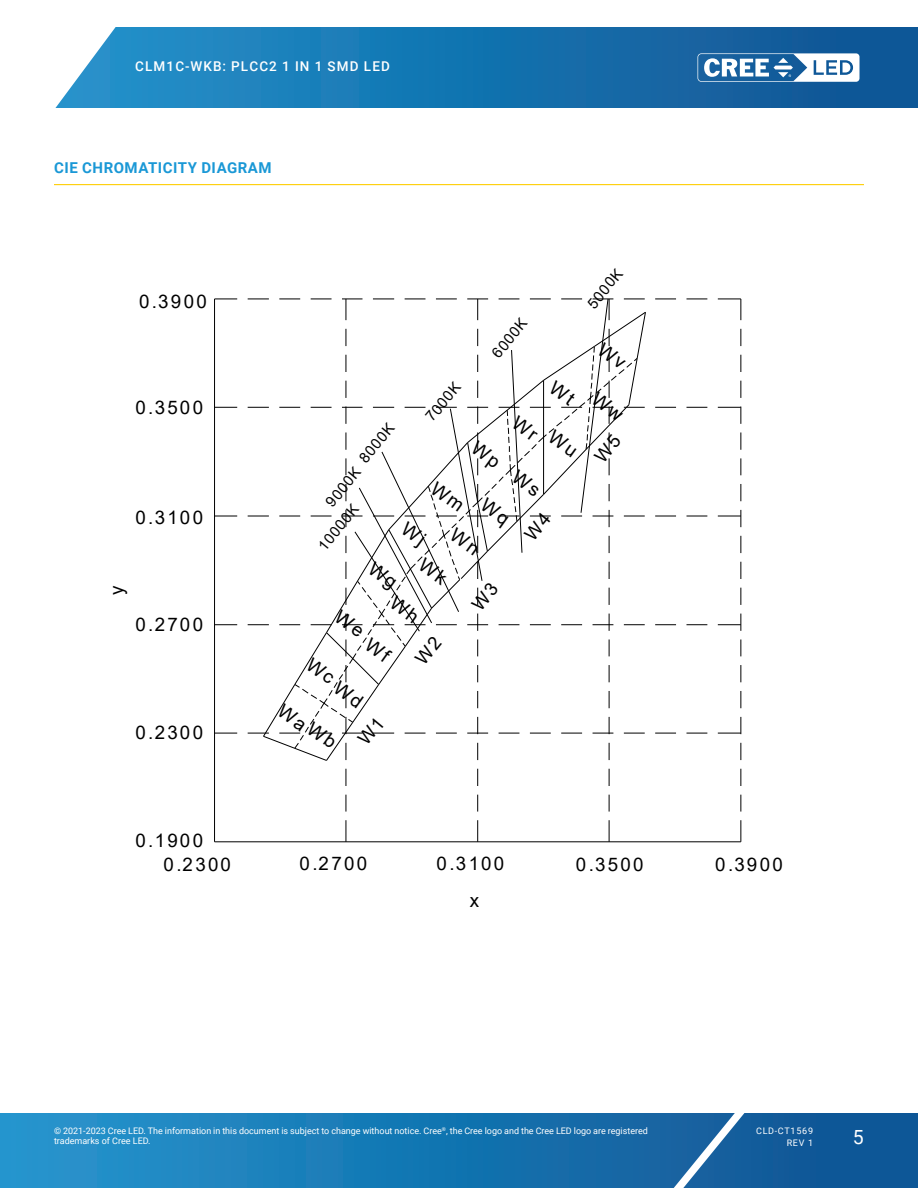
<style>
.page{position:relative;width:918px;height:1188px;background:#fff}
.page>*{position:absolute;margin:0;border:0;box-sizing:border-box;transform-origin:0 0}
.t1{font:19.5px "Roboto";color:#fff}
.t2{font:19.05px "Arial";color:#000}
.t3{font:18.75px "Arial";letter-spacing:.115em;color:#000}
.Section_heading_with_rule{font:700 15px "Roboto";letter-spacing:.035em;color:#1a98d6}
.t4{font:14.7px "Arial";color:#000}
.t5{font:500 13.5px "Roboto";letter-spacing:.085em;color:#fff}
.t6{font:9px/10.8px "Roboto";color:#fff}
.t7{font:9px/12px "Roboto";letter-spacing:.085em;color:#fff;text-align:right}
</style>
<div class="page">
<svg style="left:0;top:1113px;width:918px;height:75px;background:#1876b2"></svg>
<svg style="left:644px;top:1113px;width:117px;height:75px;background:#296da6"></svg>
<svg style="left:55px;top:27px;width:863px;height:81px;background:#2078b2"></svg>
<svg style="left:698px;top:53px;width:162px;height:29px"></svg>
<hr style="left:54px;top:184px;width:810px;height:1px;background:#fece08">
<hr style="left:215px;top:842px;width:526px;height:1px;background:#000">
<svg style="left:687px;top:733px;width:20px;height:1px"></svg>
<svg style="left:655px;top:733px;width:21px;height:1px"></svg>
<svg style="left:215px;top:733px;width:22px;height:1px"></svg>
<svg style="left:687px;top:624px;width:20px;height:1px"></svg>
<svg style="left:655px;top:624px;width:21px;height:1px"></svg>
<svg style="left:215px;top:624px;width:22px;height:1px"></svg>
<svg style="left:687px;top:516px;width:20px;height:1px"></svg>
<svg style="left:655px;top:516px;width:21px;height:1px"></svg>
<svg style="left:215px;top:516px;width:22px;height:1px"></svg>
<svg style="left:687px;top:407px;width:20px;height:1px"></svg>
<svg style="left:655px;top:407px;width:21px;height:1px"></svg>
<svg style="left:215px;top:407px;width:22px;height:1px"></svg>
<svg style="left:687px;top:299px;width:20px;height:1px"></svg>
<svg style="left:655px;top:299px;width:21px;height:1px"></svg>
<svg style="left:215px;top:299px;width:22px;height:1px"></svg>
<hr style="left:214px;top:299px;width:1px;height:543px;background:#000">
<svg style="left:346px;top:820px;width:1px;height:22px"></svg>
<svg style="left:346px;top:795px;width:1px;height:17px"></svg>
<svg style="left:346px;top:769px;width:1px;height:17px"></svg>
<svg style="left:477px;top:820px;width:1px;height:22px"></svg>
<svg style="left:477px;top:795px;width:1px;height:17px"></svg>
<svg style="left:477px;top:769px;width:1px;height:17px"></svg>
<svg style="left:609px;top:820px;width:1px;height:22px"></svg>
<svg style="left:609px;top:795px;width:1px;height:17px"></svg>
<svg style="left:609px;top:769px;width:1px;height:17px"></svg>
<svg style="left:741px;top:820px;width:1px;height:22px"></svg>
<svg style="left:741px;top:795px;width:1px;height:17px"></svg>
<svg style="left:741px;top:769px;width:1px;height:17px"></svg>
<svg style="left:741px;top:743px;width:1px;height:17px"></svg>
<svg style="left:718px;top:717px;width:24px;height:17px"></svg>
<svg style="left:741px;top:691px;width:1px;height:17px"></svg>
<svg style="left:741px;top:665px;width:1px;height:17px"></svg>
<svg style="left:741px;top:639px;width:1px;height:17px"></svg>
<svg style="left:718px;top:614px;width:24px;height:17px"></svg>
<svg style="left:741px;top:588px;width:1px;height:17px"></svg>
<svg style="left:741px;top:562px;width:1px;height:17px"></svg>
<svg style="left:741px;top:536px;width:1px;height:17px"></svg>
<svg style="left:718px;top:510px;width:24px;height:17px"></svg>
<svg style="left:741px;top:484px;width:1px;height:17px"></svg>
<svg style="left:741px;top:458px;width:1px;height:17px"></svg>
<svg style="left:741px;top:432px;width:1px;height:18px"></svg>
<svg style="left:718px;top:407px;width:24px;height:17px"></svg>
<svg style="left:741px;top:381px;width:1px;height:17px"></svg>
<svg style="left:741px;top:355px;width:1px;height:17px"></svg>
<svg style="left:741px;top:329px;width:1px;height:17px"></svg>
<svg style="left:718px;top:299px;width:24px;height:21px"></svg>
<svg style="left:248px;top:299px;width:398px;height:462px"></svg>
<h3 class="t5" style="left:135px;top:57px;width:256px">CLM1C-WKB: PLCC2 1 IN 1 SMD LED</h3>
<p class="Section_heading_with_rule" style="left:54px;top:157px;width:219px">CIE CHROMATICITY DIAGRAM</p>
<p class="t3" style="left:139px;top:288px;width:69px">0.3900</p>
<p class="t3" style="left:136px;top:395px;width:69px">0.3500</p>
<p class="t3" style="left:136px;top:504px;width:69px">0.3100</p>
<p class="t3" style="left:104px;top:595px;width:11px;rotate:-90deg">y</p>
<p class="t3" style="left:136px;top:611px;width:69px">0.2700</p>
<p class="t3" style="left:136px;top:719px;width:69px">0.2300</p>
<p class="t3" style="left:136px;top:828px;width:69px">0.1900</p>
<p class="t4" style="left:354px;top:454px;width:47px;rotate:-51deg">8000K</p>
<p class="t4" style="left:321px;top:498px;width:47px;rotate:-51deg">9000K</p>
<p class="t4" style="left:313px;top:543px;width:56px;rotate:-51deg">10000K</p>
<p class="t2" style="left:344px;top:606px;width:67px;rotate:36deg">We Wf</p>
<p class="t2" style="left:289px;top:697px;width:66px;rotate:36deg">WaWb</p>
<p class="t4" style="left:421px;top:413px;width:47px;rotate:-51deg">7000K</p>
<p class="t4" style="left:487px;top:349px;width:47px;rotate:-51deg">6000K</p>
<p class="t4" style="left:583px;top:300px;width:48px;rotate:-51deg">5000K</p>
<p class="t3" style="left:163px;top:851px;width:69px">0.2300</p>
<p class="t3" style="left:299px;top:850px;width:69px">0.2700</p>
<p class="t3" style="left:437px;top:850px;width:69px">0.3100</p>
<p class="t3" style="left:576px;top:851px;width:69px">0.3500</p>
<p class="t3" style="left:715px;top:851px;width:69px">0.3900</p>
<p class="t3" style="left:470px;top:887px;width:11px">x</p>
<p class="t6" style="left:54px;top:1125px;width:595px">© 2021-2023 Cree LED. The information in this document is subject to change without notice. Cree<sup>®</sup>, the Cree logo and the Cree LED logo are registered trademarks of Cree LED.</p>
<p class="t7" style="left:756px;top:1124px;width:58px">CLD-CT1569<br>REV 1</p>
<h1 class="t1" style="left:853px;top:1123px;width:12px">5</h1>
</div>
